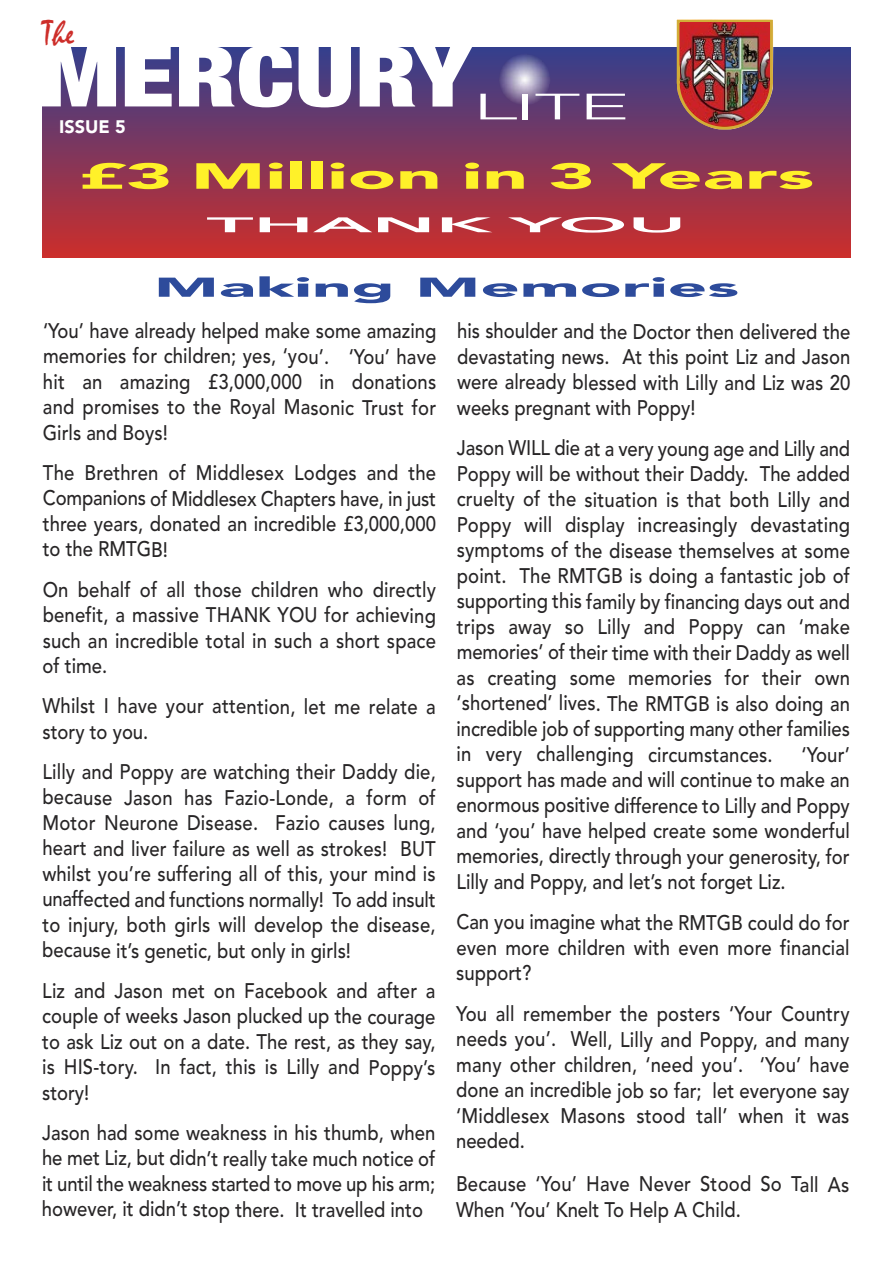
<style>
.page{position:relative;width:893px;height:1263px;background:#fff}
.page>*{position:absolute;margin:0;border:0;box-sizing:border-box;transform-origin:0 0}
.t1{font:900 condensed 84px "Helvetica Neue";color:#fff;scale:1.29 1}
.t2{font:900 36px "Avenir";color:#fff129;scale:2.2 1}
.t3{font:300 36px "Helvetica Neue";color:#fff;scale:2.16 1}
.t4{font:36px "Mistral";color:#cd2e2a}
.t5{font:900 27px "Avenir";color:#2d4b9b;scale:2.55 1}
.t6{font:500 21px/25.5px "Avenir";color:#272526;text-align:justify;scale:.88 1}
.t7{font:600 21px "Avenir Next";color:#fff;scale:3.9 1}
.t8{font:900 18px "Avenir";color:#fff}
</style>
<div class="page">
<div style="left:43px;top:48px;width:807px;height:210px;background:linear-gradient(to bottom,#343f8d,#cb2e2b)"></div>
<img style="left:677px;top:84px;width:96px;height:46px">
<div style="left:677px;top:20px;width:96px;height:64px;border:3px solid #d2ad37"></div>
<img style="left:680px;top:23px;width:90px;height:61px">
<img style="left:499px;top:54px;width:52px;height:51px">
<h2 class="t4" style="left:42px;top:11px;width:33px">The</h2>
<h1 class="t1" style="left:38px;top:7px;width:337px">MERCURY</h1>
<p class="t8" style="left:59px;top:111px;width:68px">ISSUE 5</p>
<h2 class="t3" style="left:475px;top:85px;width:72px">LITE</h2>
<h2 class="t2" style="left:79px;top:145px;width:336px">£3 Million in 3 Years</h2>
<p class="t7" style="left:207px;top:207px;width:124px">THANK YOU</p>
<p class="t5" style="left:154px;top:264px;width:231px">Making Memories</p>
<p class="t6" style="left:43px;top:317px;width:449px">‘You’ have already helped make some amazing memories for children; yes, ‘you’. ‘You’ have hit an amazing £3,000,000 in donations and promises to the Royal Masonic Trust for Girls and Boys!</p>
<p class="t6" style="left:43px;top:459px;width:449px">The Brethren of Middlesex Lodges and the Companions of Middlesex Chapters have, in just three years, donated an incredible £3,000,000 to the RMTGB!</p>
<p class="t6" style="left:43px;top:576px;width:449px">On behalf of all those children who directly benefit, a massive THANK YOU for achieving such an incredible total in such a short space of time.</p>
<p class="t6" style="left:43px;top:692px;width:448px">Whilst I have your attention, let me relate a story to you.</p>
<p class="t6" style="left:42px;top:758px;width:449px">Lilly and Poppy are watching their Daddy die, because Jason has Fazio-Londe, a form of Motor Neurone Disease. Fazio causes lung, heart and liver failure as well as strokes! BUT whilst you’re suffering all of this, your mind is unaffected and functions normally! To add insult to injury, both girls will develop the disease, because it’s genetic, but only in girls!</p>
<p class="t6" style="left:42px;top:977px;width:449px">Liz and Jason met on Facebook and after a couple of weeks Jason plucked up the courage to ask Liz out on a date. The rest, as they say, is HIS-tory. In fact, this is Lilly and Poppy’s story!</p>
<p class="t6" style="left:42px;top:1119px;width:449px">Jason had some weakness in his thumb, when he met Liz, but didn’t really take much notice of it until the weakness started to move up his arm; however, it didn’t stop there. It travelled into</p>
<p class="t6" style="left:457px;top:317px;width:449px">his shoulder and the Doctor then delivered the devastating news. At this point Liz and Jason were already blessed with Lilly and Liz was 20 weeks pregnant with Poppy!</p>
<p class="t6" style="left:457px;top:434px;width:449px">Jason WILL die at a very young age and Lilly and Poppy will be without their Daddy. The added cruelty of the situation is that both Lilly and Poppy will display increasingly devastating symptoms of the disease themselves at some point. The RMTGB is doing a fantastic job of supporting this family by financing days out and trips away so Lilly and Poppy can ‘make memories’ of their time with their Daddy as well as creating some memories for their own ‘shortened’ lives. The RMTGB is also doing an incredible job of supporting many other families in very challenging circumstances.</p>
<p class="t6" style="left:456px;top:740px;width:449px;text-indent:345px">‘Your’ support has made and will continue to make an enormous positive difference to Lilly and Poppy and ‘you’ have helped create some wonderful memories, directly through your generosity, for Lilly and Poppy, and let’s not forget Liz.</p>
<p class="t6" style="left:456px;top:908px;width:449px">Can you imagine what the RMTGB could do for even more children with even more financial support?</p>
<p class="t6" style="left:456px;top:1000px;width:449px">You all remember the posters ‘Your Country needs you’. Well, Lilly and Poppy, and many many other children, ‘need you’. ‘You’ have done an incredible job so far; let everyone say ‘Middlesex Masons stood tall’ when it was needed.</p>
<p class="t6" style="left:456px;top:1170px;width:449px">Because ‘You’ Have Never Stood So Tall As<br>When ‘You’ Knelt To Help A Child.</p>
</div>
